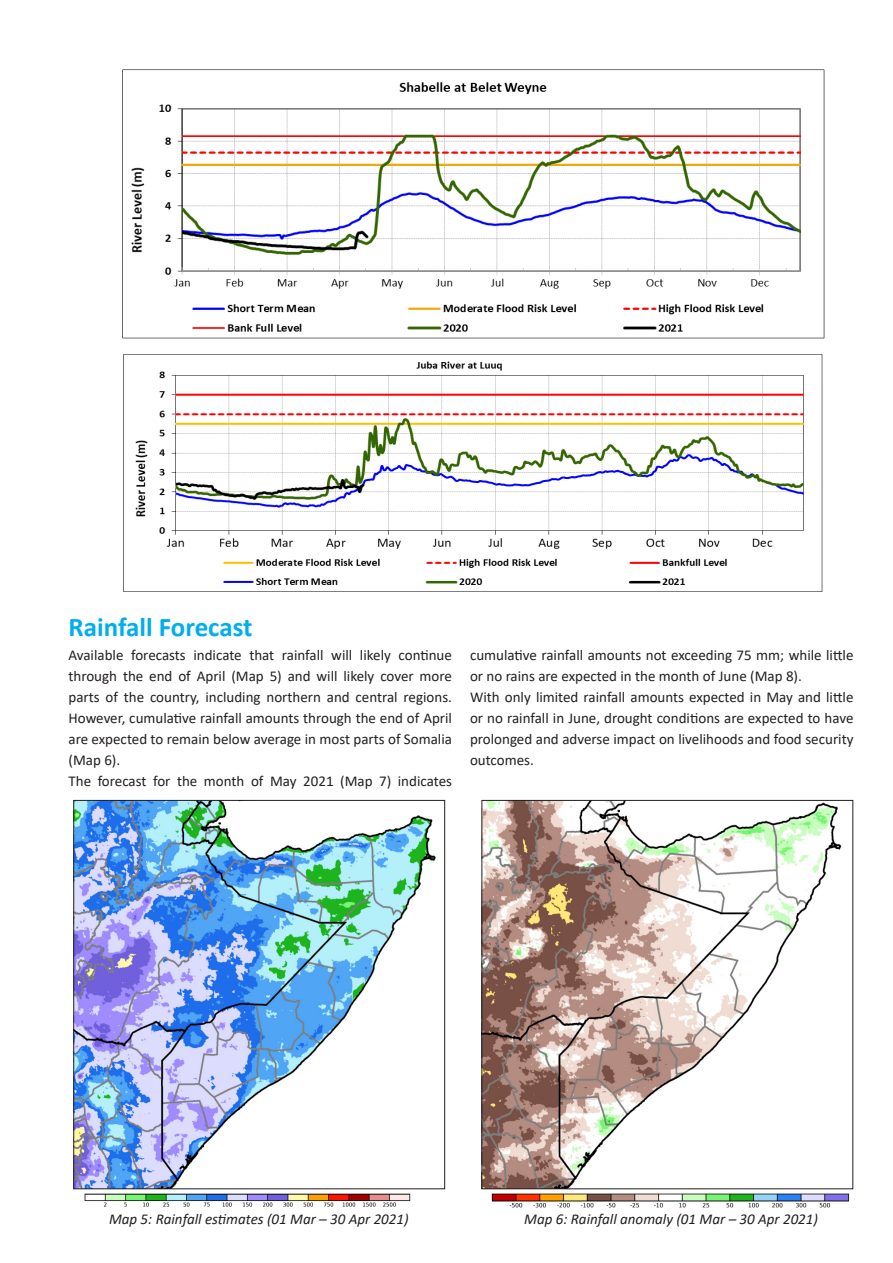
<style>
.page{position:relative;width:893px;height:1263px;background:#fff}
.page>*{position:absolute;margin:0;border:0;box-sizing:border-box;transform-origin:0 0}
.t1{font:700 27px "Calibri";color:#00aeef}
.Body{font:15px/21px "Calibri";color:#231f20;text-align:justify}
.t2{font:italic 15px "Calibri";color:#231f20}
</style>
<div class="page">
<img style="left:122px;top:69px;width:703px;height:270px">
<img style="left:123px;top:354px;width:700px;height:238px">
<img style="left:75px;top:802px;width:361px;height:385px">
<div style="left:73px;top:800px;width:372px;height:389px;border:1px solid #231f20"></div>
<img style="left:483px;top:802px;width:359px;height:385px">
<div style="left:481px;top:800px;width:372px;height:389px;border:1px solid #231f20"></div>
<img style="left:491px;top:1193px;width:359px;height:15px">
<img style="left:84px;top:1193px;width:327px;height:14px">
<p class="t1" style="left:69px;top:608px;width:186px">Rainfall Forecast</p>
<p class="Body" style="left:69px;top:645px;width:385px">Available forecasts indicate that rainfall will likely continue through the end of April (Map 5) and will likely cover more parts of the country, including northern and central regions.<br>However, cumulative rainfall amounts through the end of April are expected to remain below average in most parts of Somalia (Map 6).</p>
<p class="Body" style="left:69px;top:771px;width:385px">The forecast for the month of May 2021 (Map 7) indicates</p>
<p class="Body" style="left:470px;top:645px;width:385px">cumulative rainfall amounts not exceeding 75 mm; while little or no rains are expected in the month of June (Map 8).</p>
<p class="Body" style="left:470px;top:687px;width:385px">With only limited rainfall amounts expected in May and little or no rainfall in June, drought conditions are expected to have prolonged and adverse impact on livelihoods and food security outcomes.</p>
<p class="t2" style="left:109px;top:1209px;width:301px">Map 5: Rainfall estimates (01 Mar – 30 Apr 2021)</p>
<p class="t2" style="left:524px;top:1209px;width:295px">Map 6: Rainfall anomaly (01 Mar – 30 Apr 2021)</p>
</div>
